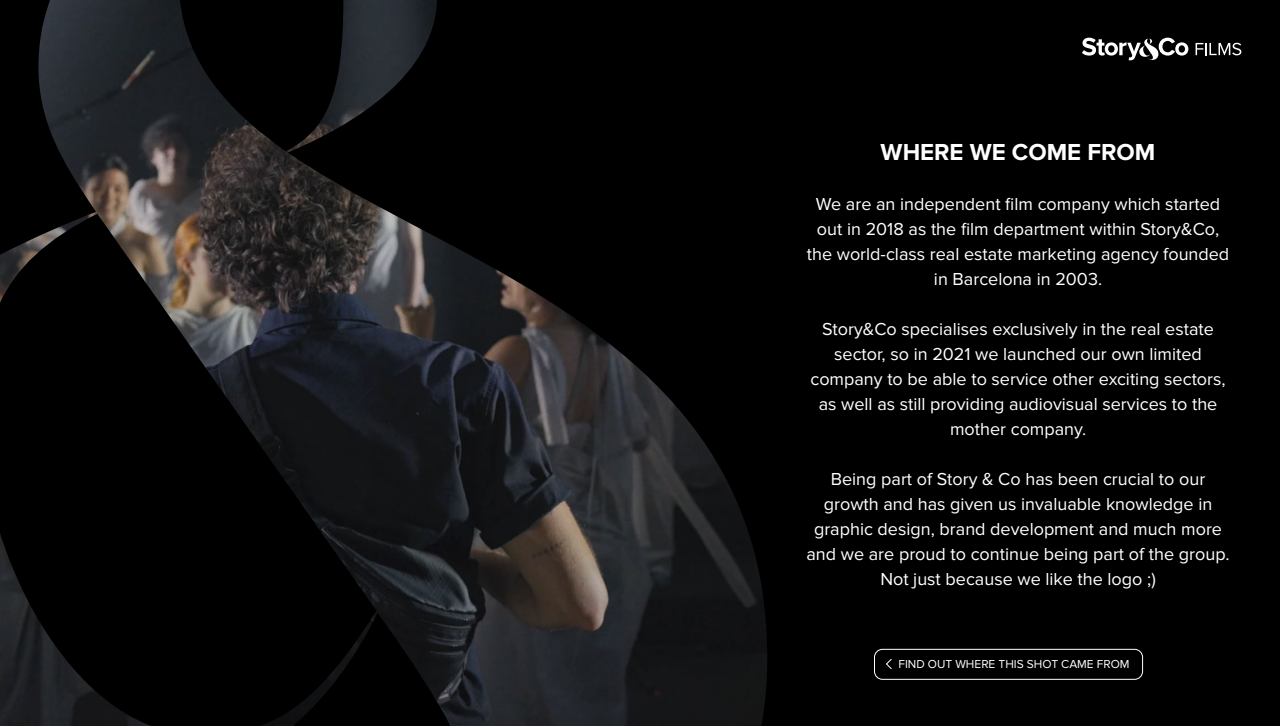
<style>
.page{position:relative;width:1280px;height:726px;background:#000}
.page>*{position:absolute;margin:0;border:0;box-sizing:border-box;transform-origin:0 0}
.t1{font:700 24px "Proxima Nova";color:#fff}
.t2{font:18px/25px "Proxima Nova";color:#fff;text-align:center}
.t3{font:12px "Proxima Nova";color:#fff}
</style>
<div class="page">
<img style="left:0;top:0;width:767px;height:726px">
<svg style="left:1196px;top:43px;width:45px;height:12px"></svg>
<svg style="left:1082px;top:38px;width:106px;height:22px"></svg>
<div style="left:874px;top:649px;width:269px;height:31px;border:1px solid #fff;border-radius:8px"></div>
<div style="left:888px;top:666px;width:16px;height:15px;background:#000;opacity:.25"></div>
<svg style="left:886px;top:658px;width:7px;height:12px"></svg>
<h1 class="t1" style="left:881px;top:138px;width:276px">WHERE WE COME FROM</h1>
<p class="t2" style="left:807px;top:192px;width:424px">We are an independent film company which started out in 2018 as the film department within Story&amp;Co, the world-class real estate marketing agency founded in Barcelona in 2003.</p>
<p class="t2" style="left:810px;top:317px;width:417px">Story&amp;Co specialises exclusively in the real estate sector, so in 2021 we launched our own limited company to be able to service other exciting sectors, as well as still providing audiovisual services to the mother company.</p>
<p class="t2" style="left:806px;top:467px;width:425px">Being part of Story &amp; Co has been crucial to our growth and has given us invaluable knowledge in graphic design, brand development and much more and we are proud to continue being part of the group.<br>Not just because we like the logo ;)</p>
<p class="t3" style="left:898px;top:657px;width:233px">FIND OUT WHERE THIS SHOT CAME FROM</p>
</div>
